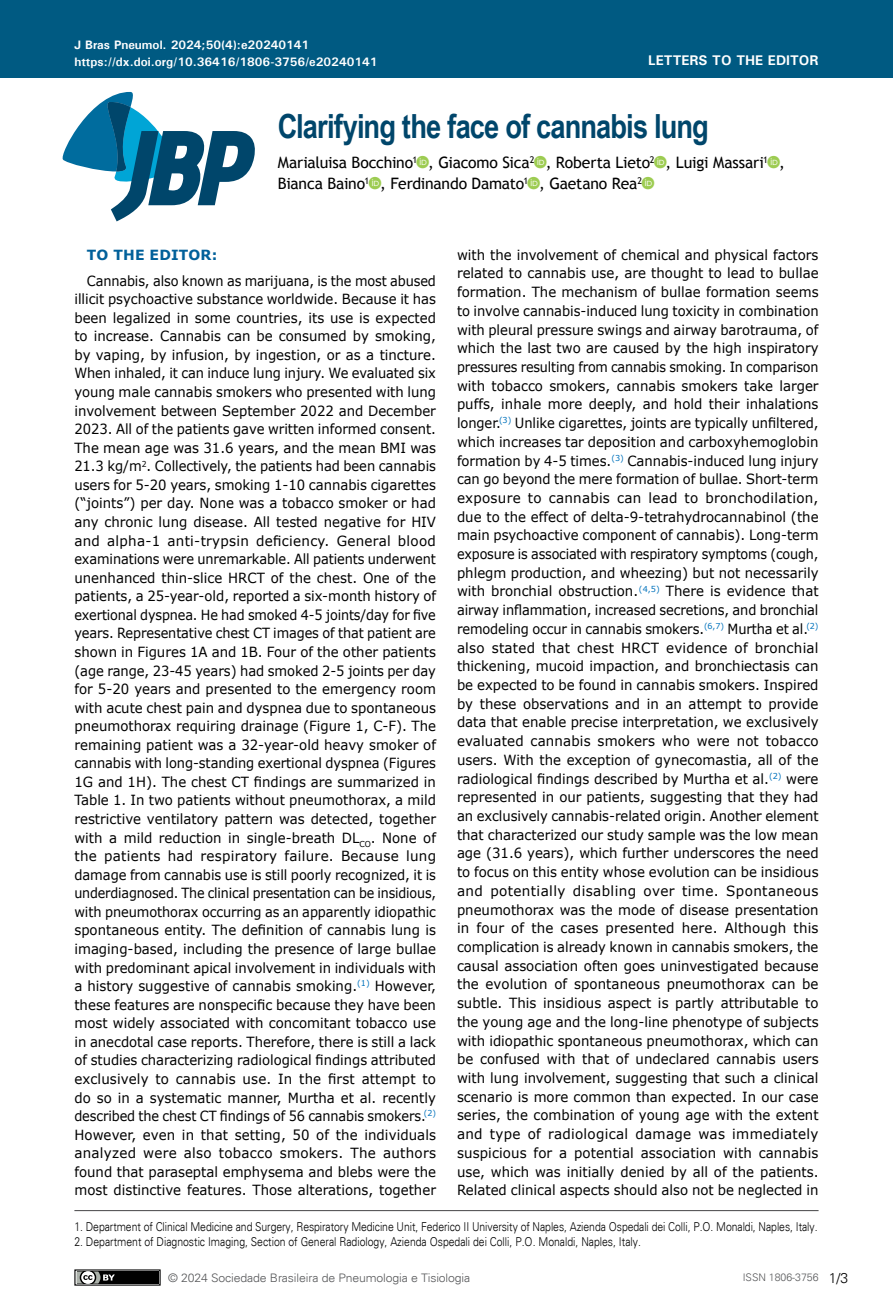
<style>
.page{position:relative;width:893px;height:1315px;background:#fff}
.page>*{position:absolute;margin:0;border:0;box-sizing:border-box;transform-origin:0 0}
.t1{font:700 33.25px "Arial Narrow";letter-spacing:-.025em;color:#00466b}
.t2{font:21px "ID font Regular";color:#9dcc52}
.t3{font:15.75px "Trebuchet MS";letter-spacing:-.015em;color:#000}
.t4{font:14px/18.7px "Verdana";color:#000;text-align:justify;scale:.95 1}
.t5{font:14px/18.6px "Verdana";color:#000;text-align:justify;scale:.92 1}
.t6{font:700 14px "Univers";color:#fff}
.t7{font:700 14px "Verdana";letter-spacing:.01em;color:#01609a}
.t8{font:300 14px "Univers";color:#000}
.t9{font:300 12.25px "Univers";letter-spacing:-.005em;color:#000;scale:.85 1}
.t10{font:700 12.25px "Univers";color:#fff}
.t11{font:300 11.72px "Univers";letter-spacing:-.01em;color:#58595b;scale:1.04 1}
.t12{font:300 10.5px "Univers";color:#58595b}
.s1{font-family:"ID font Regular";font-size:21px;color:#9dcc52}
.s2{font-family:"Trebuchet MS";font-size:15.75px;color:#000}
</style>
<div class="page">
<div style="left:0;top:0;width:893px;height:78px;background:#005a82"></div>
<svg style="left:62px;top:91px;width:193px;height:130px"></svg>
<svg style="left:76px;top:1271px;width:83px;height:12px"></svg>
<div style="left:74px;top:1269px;width:87px;height:16px;border:1px solid #000"></div>
<div style="left:77px;top:1271px;width:81px;height:12px;background:#000"></div>
<svg style="left:77px;top:1271px;width:38px;height:12px"></svg>
<hr style="left:74px;top:1210px;width:745px;height:1px;background:#464547">
<p class="t10" style="left:74px;top:37px;width:236px">J Bras Pneumol. 2024;50(4):e20240141</p>
<p class="t10" style="left:74px;top:54px;width:305px">https://dx.doi.org/10.36416/1806-3756/e20240141</p>
<p class="t6" style="left:648px;top:52px;width:172px">LETTERS TO THE EDITOR</p>
<h1 class="t1" style="left:278px;top:101px;width:432px">Clarifying the face of cannabis lung</h1>
<p class="t3" style="left:278px;top:153px;width:492px">Marialuisa Bocchino<sup>1</sup><span class="s1">a</span>, Giacomo Sica<sup>2</sup><span class="s1">a</span>, Roberta Lieto<sup>2</sup><span class="s1">a</span>, Luigi Massari<sup>1</sup></p>
<h2 class="t2" style="left:767px;top:151px;width:19px">a<span class="s2">,</span></h2>
<p class="t3" style="left:278px;top:174px;width:366px">Bianca Baino<sup>1</sup><span class="s1">a</span>, Ferdinando Damato<sup>1</sup><span class="s1">a</span>, Gaetano Rea<sup>2</sup></p>
<h2 class="t2" style="left:642px;top:172px;width:14px">a</h2>
<p class="t7" style="left:87px;top:245px;width:132px">TO THE EDITOR:</p>
<p class="t5" style="left:74px;top:271px;width:395px;text-indent:12px">Cannabis, also known as marijuana, is the most abused illicit psychoactive substance worldwide. Because it has been legalized in some countries, its use is expected to increase. Cannabis can be consumed by smoking, by vaping, by infusion, by ingestion, or as a tincture.<br>When inhaled, it can induce lung injury. We evaluated six young male cannabis smokers who presented with lung involvement between September 2022 and December 2023. All of the patients gave written informed consent.<br>The mean age was 31.6 years, and the mean BMI was 21.3 kg/m<sup>2</sup>. Collectively, the patients had been cannabis users for 5-20 years, smoking 1-10 cannabis cigarettes (“joints”) per day. None was a tobacco smoker or had any chronic lung disease. All tested negative for HIV and alpha-1 anti-trypsin deficiency. General blood examinations were unremarkable. All patients underwent unenhanced thin-slice HRCT of the chest. One of the patients, a 25-year-old, reported a six-month history of exertional dyspnea. He had smoked 4-5 joints/day for five years. Representative chest CT images of that patient are shown in Figures 1A and 1B. Four of the other patients (age range, 23-45 years) had smoked 2-5 joints per day for 5-20 years and presented to the emergency room with acute chest pain and dyspnea due to spontaneous pneumothorax requiring drainage (Figure 1, C-F). The remaining patient was a 32-year-old heavy smoker of cannabis with long-standing exertional dyspnea (Figures 1G and 1H). The chest CT findings are summarized in Table 1. In two patients without pneumothorax, a mild restrictive ventilatory pattern was detected, together with a mild reduction in single-breath DL<sub>CO</sub>. None of the patients had respiratory failure. Because lung damage from cannabis use is still poorly recognized, it is underdiagnosed. The clinical presentation can be insidious, with pneumothorax occurring as an apparently idiopathic spontaneous entity. The definition of cannabis lung is imaging-based, including the presence of large bullae with predominant apical involvement in individuals with a history suggestive of cannabis smoking.<sup>(1)</sup> However, these features are nonspecific because they have been most widely associated with concomitant tobacco use in anecdotal case reports. Therefore, there is still a lack of studies characterizing radiological findings attributed exclusively to cannabis use. In the first attempt to do so in a systematic manner, Murtha et al. recently described the chest CT findings of 56 cannabis smokers.<sup>(2)<br></sup>However, even in that setting, 50 of the individuals analyzed were also tobacco smokers. The authors found that paraseptal emphysema and blebs were the most distinctive features. Those alterations, together</p>
<p class="t4" style="left:457px;top:245px;width:382px">with the involvement of chemical and physical factors related to cannabis use, are thought to lead to bullae formation. The mechanism of bullae formation seems to involve cannabis-induced lung toxicity in combination with pleural pressure swings and airway barotrauma, of which the last two are caused by the high inspiratory pressures resulting from cannabis smoking. In comparison with tobacco smokers, cannabis smokers take larger puffs, inhale more deeply, and hold their inhalations longer.<sup>(3)</sup> Unlike cigarettes, joints are typically unfiltered, which increases tar deposition and carboxyhemoglobin formation by 4-5 times.<sup>(3)</sup> Cannabis-induced lung injury can go beyond the mere formation of bullae. Short-term exposure to cannabis can lead to bronchodilation, due to the effect of delta-9-tetrahydrocannabinol (the main psychoactive component of cannabis). Long-term exposure is associated with respiratory symptoms (cough, phlegm production, and wheezing) but not necessarily with bronchial obstruction.<sup>(4,5)</sup> There is evidence that airway inflammation, increased secretions, and bronchial remodeling occur in cannabis smokers.<sup>(6,7)</sup> Murtha et al.<sup>(2) </sup>also stated that chest HRCT evidence of bronchial thickening, mucoid impaction, and bronchiectasis can be expected to be found in cannabis smokers. Inspired by these observations and in an attempt to provide data that enable precise interpretation, we exclusively evaluated cannabis smokers who were not tobacco users. With the exception of gynecomastia, all of the radiological findings described by Murtha et al.<sup>(2)</sup> were represented in our patients, suggesting that they had an exclusively cannabis-related origin. Another element that characterized our study sample was the low mean age (31.6 years), which further underscores the need to focus on this entity whose evolution can be insidious and potentially disabling over time. Spontaneous pneumothorax was the mode of disease presentation in four of the cases presented here. Although this complication is already known in cannabis smokers, the causal association often goes uninvestigated because the evolution of spontaneous pneumothorax can be subtle. This insidious aspect is partly attributable to the young age and the long-line phenotype of subjects with idiopathic spontaneous pneumothorax, which can be confused with that of undeclared cannabis users with lung involvement, suggesting that such a clinical scenario is more common than expected. In our case series, the combination of young age with the extent and type of radiological damage was immediately suspicious for a potential association with cannabis use, which was initially denied by all of the patients.<br>Related clinical aspects should also not be neglected in</p>
<p class="t9" style="left:74px;top:1219px;width:876px">1. Department of Clinical Medicine and Surgery, Respiratory Medicine Unit, Federico II University of Naples, Azienda Ospedali dei Colli, P.O. Monaldi, Naples, Italy.</p>
<p class="t9" style="left:74px;top:1233px;width:668px">2. Department of Diagnostic Imaging, Section of General Radiology, Azienda Ospedali dei Colli, P.O. Monaldi, Naples, Italy.</p>
<p class="t11" style="left:168px;top:1270px;width:292px">© 2024 Sociedade Brasileira de Pneumologia e Tisiologia</p>
<p class="t12" style="left:743px;top:1271px;width:77px">ISSN 1806-3756</p>
<p class="t8" style="left:829px;top:1269px;width:21px">1/3</p>
</div>
